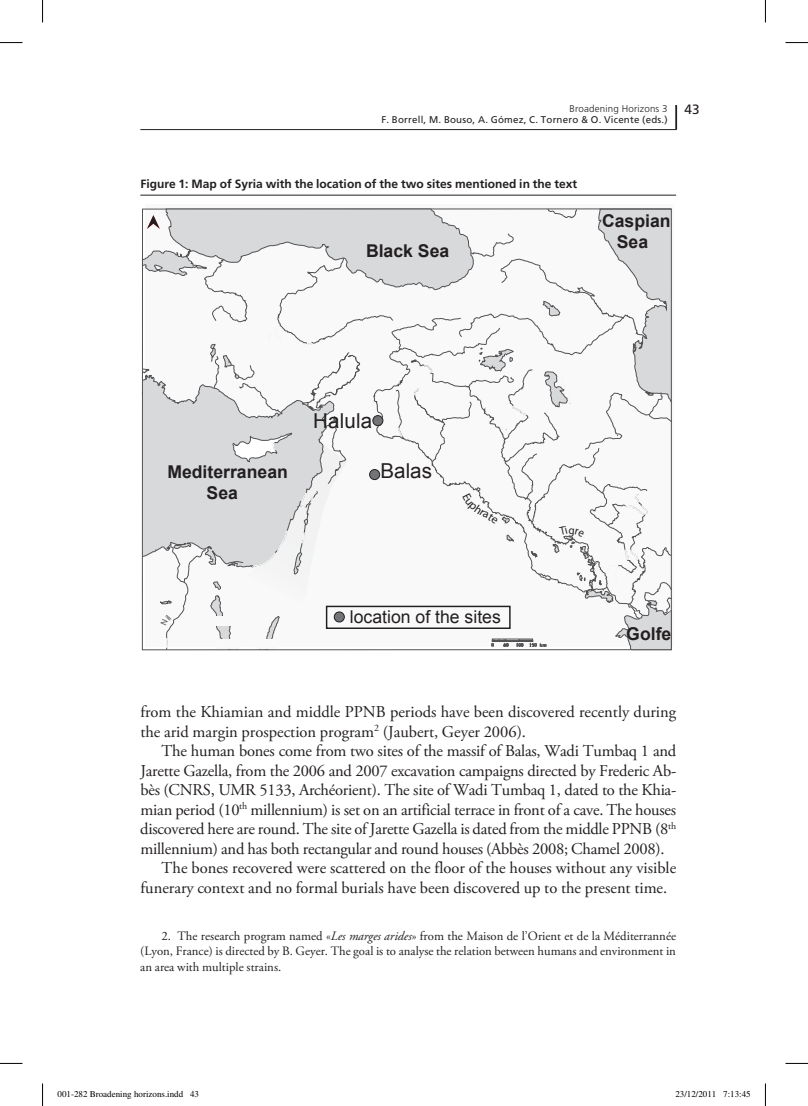
<style>
.page{position:relative;width:808px;height:1106px;background:#fff}
.page>*{position:absolute;margin:0;border:0;box-sizing:border-box;transform-origin:0 0}
.t1{font:20.55px "Arial";letter-spacing:.01em;color:#231f20}
.t2{font:700 17.7px/21.1px "Arial";color:#231f20}
.t3{font:17.7px "Arial";color:#231f20}
.t4{font:16.5px/19.5px "Adobe Garamond Pro";letter-spacing:-.015em;color:#231f20}
.t5{font:13.5px "Frutiger LT Std";color:#231f20}
.t6{font:12.75px/15.8px "Adobe Garamond Pro";color:#231f20;text-align:justify}
.t7{font:700 12px "Frutiger LT Std";color:#231f20}
.t8{font:9.75px "Frutiger LT Std";letter-spacing:.02em;color:#231f20}
.t9{font:300 9.75px "Frutiger LT Std";letter-spacing:.02em;color:#231f20}
.t10{font:9px "Times";color:#000}
.s1{font-style:italic}
</style>
<div class="page">
<hr style="left:675px;top:105px;width:2px;height:25px;background:#231f20">
<hr style="left:140px;top:129px;width:536px;height:1px;background:#231f20">
<hr style="left:140px;top:195px;width:536px;height:1px;background:#231f20">
<svg style="left:0;top:42px;width:22px;height:1px"></svg>
<svg style="left:785px;top:42px;width:23px;height:1px"></svg>
<svg style="left:0;top:1063px;width:22px;height:1px"></svg>
<svg style="left:785px;top:1063px;width:23px;height:1px"></svg>
<svg style="left:42px;top:0;width:1px;height:23px"></svg>
<svg style="left:42px;top:1083px;width:1px;height:23px"></svg>
<svg style="left:765px;top:0;width:1px;height:23px"></svg>
<svg style="left:765px;top:1083px;width:1px;height:23px"></svg>
<svg style="left:142px;top:208px;width:530px;height:443px"></svg>
<p class="t9" style="left:570px;top:103px;width:100px">Broadening Horizons 3</p>
<p class="t8" style="left:381px;top:114px;width:288px">F. Borrell, M. Bouso, A. Gómez, C. Tornero &amp; O. Vicente (eds.)</p>
<p class="t5" style="left:685px;top:102px;width:16px">43</p>
<p class="t7" style="left:140px;top:176px;width:438px">Figure 1: Map of Syria with the location of the two sites mentioned in the text</p>
<p class="t2" style="left:366px;top:241px;width:85px">Black Sea</p>
<p class="t2" style="left:602px;top:211px;width:70px;text-align:center">Caspian<br>Sea</p>
<p class="t2" style="left:207px;top:462px;width:83px;text-indent:-39px">Mediterranean<br>Sea</p>
<p class="t1" style="left:313px;top:407px;width:61px">Halula</p>
<p class="t1" style="left:380px;top:457px;width:53px">Balas</p>
<p class="t3" style="left:350px;top:605px;width:152px">location of the sites</p>
<p class="t2" style="left:626px;top:623px;width:47px">Golfe</p>
<p class="t4" style="left:140px;top:703px;width:537px">from the Khiamian and middle PPNB periods have been discovered recently during the arid margin prospection program<sup>2</sup> (Jaubert, Geyer 2006).</p>
<p class="t4" style="left:162px;top:742px;width:516px">The human bones come from two sites of the massif of Balas, Wadi Tumbaq 1 and</p>
<p class="t4" style="left:140px;top:761px;width:537px">Jarette Gazella, from the 2006 and 2007 excavation campaigns directed by Frederic Ab-</p>
<p class="t4" style="left:140px;top:781px;width:537px">bès (CNRS, UMR 5133, Archéorient). The site of Wadi Tumbaq 1, dated to the Khia-</p>
<p class="t4" style="left:141px;top:800px;width:537px">mian period (10<sup>th</sup> millennium) is set on an artificial terrace in front of a cave. The houses</p>
<p class="t4" style="left:140px;top:820px;width:537px">discovered here are round. The site of Jarette Gazella is dated from the middle PPNB (8<sup>th</sup></p>
<p class="t4" style="left:140px;top:839px;width:523px">millennium) and has both rectangular and round houses (Abbès 2008; Chamel 2008).</p>
<p class="t4" style="left:162px;top:859px;width:516px">The bones recovered were scattered on the floor of the houses without any visible</p>
<p class="t4" style="left:140px;top:878px;width:526px">funerary context and no formal burials have been discovered up to the present time.</p>
<p class="t6" style="left:140px;top:928px;width:537px;text-indent:21px">2. The research program named «<span class="s1">Les marges arides</span>» from the Maison de l’Orient et de la Méditerrannée (Lyon, France) is directed by B. Geyer. The goal is to analyse the relation between humans and environment in an area with multiple strains.</p>
<p class="t10" style="left:58px;top:1089px;width:143px">001-282 Broadening horizons.indd 43</p>
<p class="t10" style="left:675px;top:1089px;width:77px">23/12/2011 7:13:45</p>
</div>
